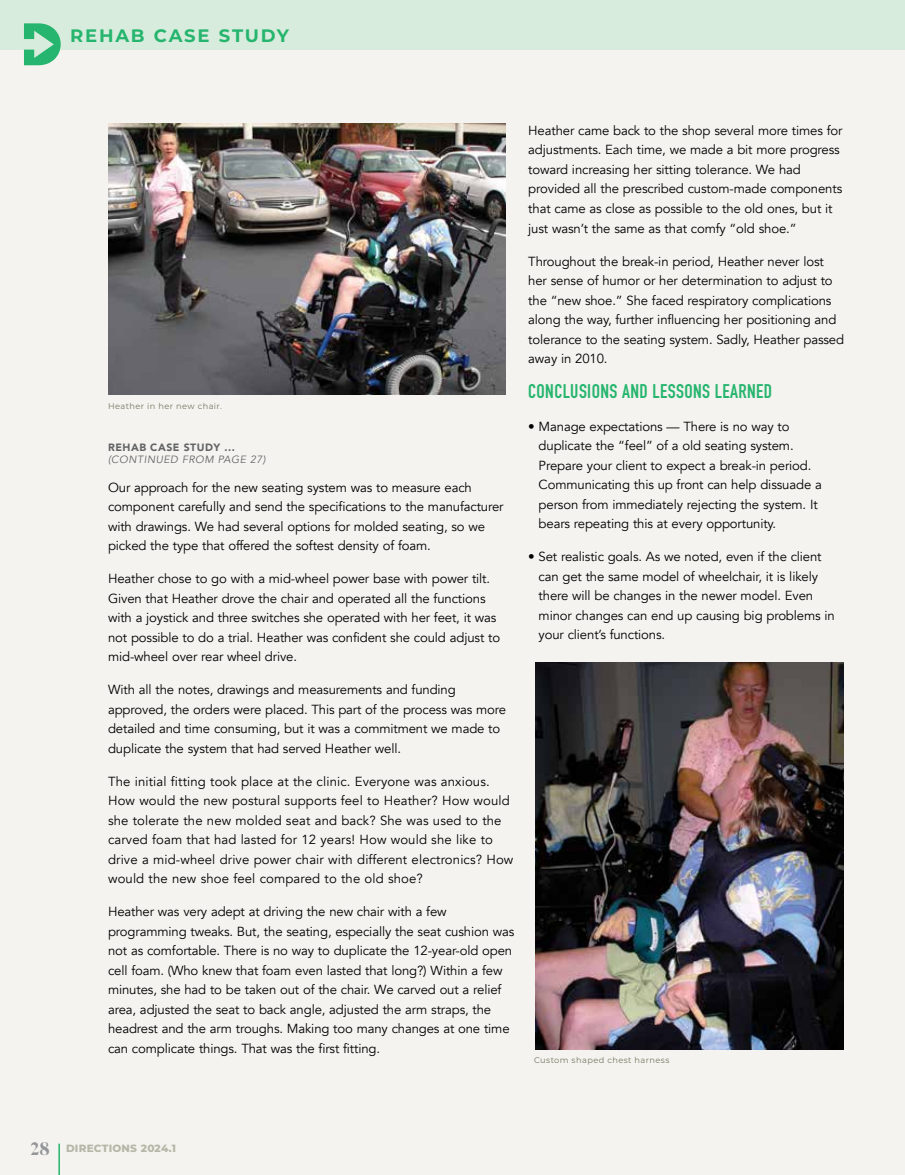
<style>
.page{position:relative;width:905px;height:1175px;background:#fff}
.page>*{position:absolute;margin:0;border:0;box-sizing:border-box;transform-origin:0 0}
.t1{font:700 19.5px "DIN Condensed";letter-spacing:.02em;color:#26b56e}
.t2{font:700 18px "Montserrat";letter-spacing:.1em;color:#26b56e}
.t3{font:13.2px/19.5px "Avenir";letter-spacing:-.01em;color:#000}
.t4{font:13.2px/19.5px "Avenir";letter-spacing:.01em;color:#000}
.t5{font:italic 10.5px "Avenir";letter-spacing:.05em;color:#636466}
.t6{font:800 10.5px "Montserrat";letter-spacing:.02em;color:#b7b7a8}
.t7{font:900 10.5px "Avenir LT Std";letter-spacing:.05em;color:#636466}
.t8{font:8.25px "Montserrat";letter-spacing:.05em;color:#767662}
.s1{font-family:"Butler";font-size:18px;color:#939598}
</style>
<div class="page">
<div style="left:0;top:0;width:904px;height:1174px;background:#f4f3ef"></div>
<hr style="left:58px;top:1143px;width:2px;height:31px;background:#26b56e">
<div style="left:0;top:0;width:904px;height:49px;background:#d7ecdc"></div>
<svg style="left:0;top:23px;width:61px;height:42px"></svg>
<img style="left:108px;top:124px;width:397px;height:270px">
<img style="left:535px;top:662px;width:308px;height:387px">
<h2 class="t2" style="left:70px;top:23px;width:220px">REHAB CASE STUDY</h2>
<p class="t8" style="left:108px;top:400px;width:115px">Heather in her new chair.</p>
<p class="t7" style="left:108px;top:441px;width:128px">REHAB CASE STUDY ...</p>
<p class="t5" style="left:108px;top:453px;width:159px">(CONTINUED FROM PAGE 27)</p>
<p class="t3" style="left:108px;top:477px;width:397px">Our approach for the new seating system was to measure each component carefully and send the specifications to the manufacturer with drawings. We had several options for molded seating, so we picked the type that offered the softest density of foam.</p>
<p class="t3" style="left:108px;top:569px;width:393px">Heather chose to go with a mid-wheel power base with power tilt.<br>Given that Heather drove the chair and operated all the functions with a joystick and three switches she operated with her feet, it was not possible to do a trial. Heather was confident she could adjust to mid-wheel over rear wheel drive.</p>
<p class="t3" style="left:108px;top:680px;width:399px">With all the notes, drawings and measurements and funding approved, the orders were placed. This part of the process was more detailed and time consuming, but it was a commitment we made to duplicate the system that had served Heather well.</p>
<p class="t4" style="left:108px;top:771px;width:407px">The initial fitting took place at the clinic. Everyone was anxious.<br>How would the new postural supports feel to Heather? How would she tolerate the new molded seat and back? She was used to the carved foam that had lasted for 12 years! How would she like to drive a mid-wheel drive power chair with different electronics? How would the new shoe feel compared to the old shoe?</p>
<p class="t3" style="left:108px;top:902px;width:408px">Heather was very adept at driving the new chair with a few programming tweaks. But, the seating, especially the seat cushion was not as comfortable. There is no way to duplicate the 12-year-old open cell foam. (Who knew that foam even lasted that long?) Within a few minutes, she had to be taken out of the chair. We carved out a relief area, adjusted the seat to back angle, adjusted the arm straps, the headrest and the arm troughs. Making too many changes at one time can complicate things. That was the first fitting.</p>
<p class="t3" style="left:528px;top:121px;width:316px">Heather came back to the shop several more times for adjustments. Each time, we made a bit more progress toward increasing her sitting tolerance. We had provided all the prescribed custom-made components that came as close as possible to the old ones, but it just wasn’t the same as that comfy “old shoe.”</p>
<p class="t3" style="left:528px;top:251px;width:317px">Throughout the break-in period, Heather never lost her sense of humor or her determination to adjust to the “new shoe.” She faced respiratory complications along the way, further influencing her positioning and tolerance to the seating system. Sadly, Heather passed away in 2010.</p>
<h1 class="t1" style="left:528px;top:377px;width:245px">CONCLUSIONS AND LESSONS LEARNED</h1>
<p class="t3" style="left:538px;top:416px;width:285px;text-indent:-10px">• Manage expectations — There is no way to duplicate the “feel” of a old seating system.<br>Prepare your client to expect a break-in period.<br>Communicating this up front can help dissuade a person from immediately rejecting the system. It bears repeating this at every opportunity.</p>
<p class="t3" style="left:538px;top:547px;width:298px;text-indent:-10px">• Set realistic goals. As we noted, even if the client can get the same model of wheelchair, it is likely there will be changes in the newer model. Even minor changes can end up causing big problems in your client’s functions.</p>
<p class="t8" style="left:534px;top:1054px;width:137px">Custom shaped chest harness</p>
<p class="t6" style="left:30px;top:1140px;width:147px"><span class="s1">28</span> DIRECTIONS 2024.1</p>
</div>
